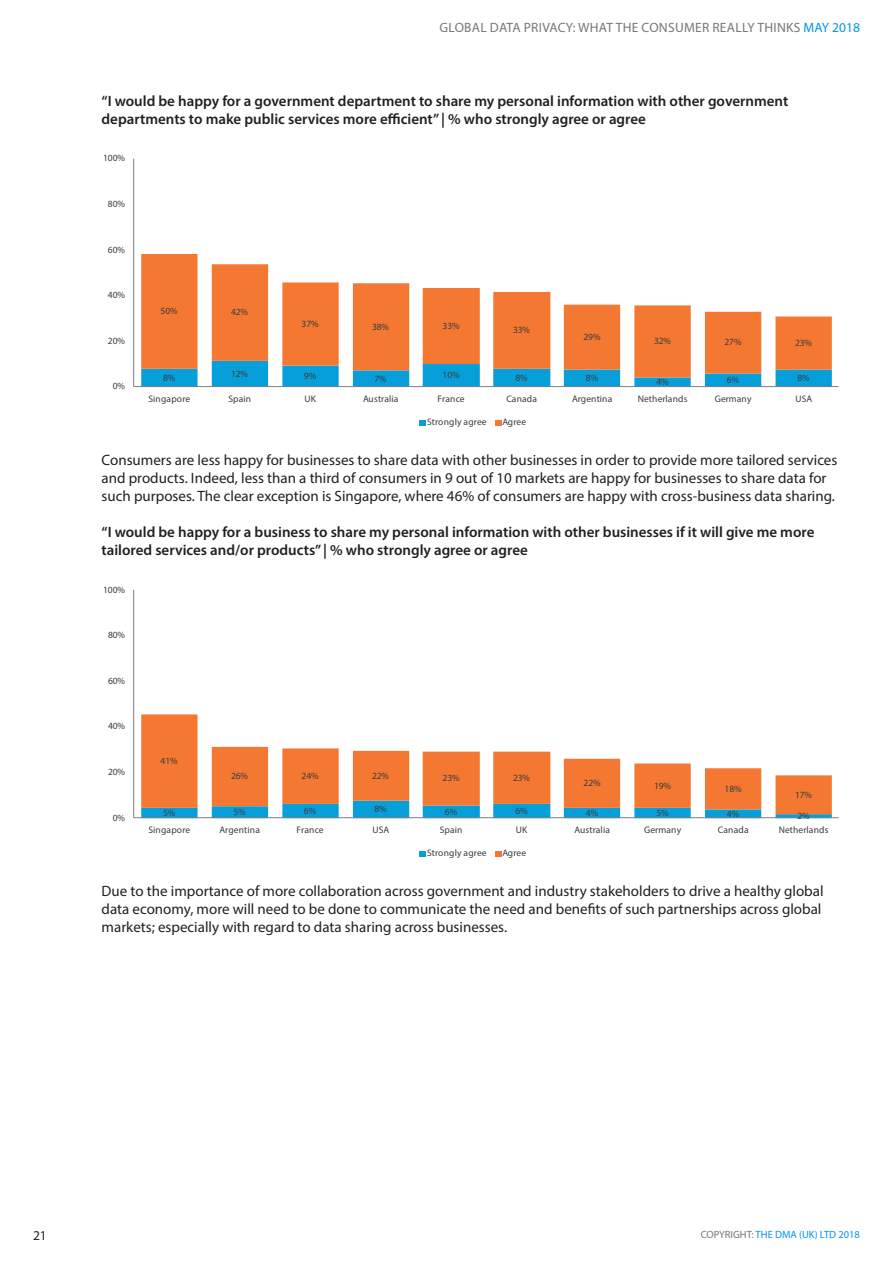
<style>
.page{position:relative;width:893px;height:1263px;background:#fff}
.page>*{position:absolute;margin:0;border:0;box-sizing:border-box;transform-origin:0 0}
.t1{font:15px/18px "Myriad Pro";color:#231f20}
.t2{font:600 15px/18px "Myriad Pro";color:#231f20}
.t3{font:13.5px "Myriad Pro";letter-spacing:.02em;color:#757779}
.t4{font:13.5px "Myriad Pro";color:#231f20}
.t5{font:10.5px "Myriad Pro";color:#0094f1}
.t6{font:9.45px "Myriad Pro";letter-spacing:.005em;color:#383c3e}
.s1{color:#0094f1}
.s2{color:#757779}
</style>
<div class="page">
<svg style="left:141px;top:377px;width:691px;height:9px"></svg>
<svg style="left:141px;top:254px;width:691px;height:123px;fill:#f47832"></svg>
<hr style="left:133px;top:159px;width:1px;height:228px;background:#7c8081">
<hr style="left:134px;top:386px;width:705px;height:1px;background:#7c8081">
<svg style="left:420px;top:420px;width:6px;height:6px"></svg>
<svg style="left:495px;top:420px;width:6px;height:6px"></svg>
<svg style="left:141px;top:814px;width:691px;height:3px"></svg>
<svg style="left:141px;top:714px;width:691px;height:100px"></svg>
<hr style="left:133px;top:590px;width:1px;height:228px;background:#7c8081">
<hr style="left:134px;top:817px;width:705px;height:1px;background:#7c8081">
<svg style="left:420px;top:851px;width:6px;height:6px"></svg>
<svg style="left:495px;top:851px;width:6px;height:6px"></svg>
<p class="t3" style="left:440px;top:20px;width:422px">GLOBAL DATA PRIVACY: WHAT THE CONSUMER REALLY THINKS <span class="s1">MAY 2018</span></p>
<p class="t2" style="left:102px;top:92px;width:688px">“I would be happy for a government department to share my personal information with other government departments to make public services more efficient” | % who strongly agree or agree</p>
<p class="t6" style="left:103px;top:152px;width:23px">100%</p>
<p class="t6" style="left:108px;top:198px;width:19px">80%</p>
<p class="t6" style="left:108px;top:244px;width:19px">60%</p>
<p class="t6" style="left:108px;top:289px;width:19px">40%</p>
<p class="t6" style="left:108px;top:335px;width:19px">20%</p>
<p class="t6" style="left:113px;top:380px;width:14px">0%</p>
<p class="t6" style="left:161px;top:305px;width:19px">50%</p>
<p class="t6" style="left:231px;top:306px;width:19px">42%</p>
<p class="t6" style="left:302px;top:318px;width:19px">37%</p>
<p class="t6" style="left:372px;top:321px;width:19px">38%</p>
<p class="t6" style="left:443px;top:320px;width:19px">33%</p>
<p class="t6" style="left:513px;top:324px;width:19px">33%</p>
<p class="t6" style="left:584px;top:331px;width:19px">29%</p>
<p class="t6" style="left:163px;top:372px;width:14px">8%</p>
<p class="t6" style="left:231px;top:368px;width:19px">12%</p>
<p class="t6" style="left:304px;top:370px;width:14px">9%</p>
<p class="t6" style="left:374px;top:373px;width:14px">7%</p>
<p class="t6" style="left:443px;top:369px;width:19px">10%</p>
<p class="t6" style="left:515px;top:372px;width:14px">8%</p>
<p class="t6" style="left:586px;top:372px;width:14px">8%</p>
<p class="t6" style="left:654px;top:335px;width:19px">32%</p>
<p class="t6" style="left:724px;top:336px;width:19px">27%</p>
<p class="t6" style="left:795px;top:337px;width:19px">23%</p>
<p class="t6" style="left:656px;top:376px;width:14px">4%</p>
<p class="t6" style="left:727px;top:374px;width:14px">6%</p>
<p class="t6" style="left:797px;top:372px;width:14px">8%</p>
<p class="t6" style="left:148px;top:393px;width:44px">Singapore</p>
<p class="t6" style="left:228px;top:393px;width:24px">Spain</p>
<p class="t6" style="left:304px;top:393px;width:13px">UK</p>
<p class="t6" style="left:363px;top:393px;width:37px">Australia</p>
<p class="t6" style="left:437px;top:393px;width:28px">France</p>
<p class="t6" style="left:506px;top:393px;width:32px">Canada</p>
<p class="t6" style="left:572px;top:393px;width:42px">Argentina</p>
<p class="t6" style="left:638px;top:393px;width:51px">Netherlands</p>
<p class="t6" style="left:715px;top:393px;width:38px">Germany</p>
<p class="t6" style="left:795px;top:393px;width:18px">USA</p>
<p class="t6" style="left:427px;top:416px;width:61px">Strongly agree</p>
<p class="t6" style="left:502px;top:416px;width:25px">Agree</p>
<p class="t1" style="left:102px;top:451px;width:737px">Consumers are less happy for businesses to share data with other businesses in order to provide more tailored services and products. Indeed, less than a third of consumers in 9 out of 10 markets are happy for businesses to share data for such purposes. The clear exception is Singapore, where 46% of consumers are happy with cross-business data sharing.</p>
<p class="t2" style="left:102px;top:523px;width:714px">“I would be happy for a business to share my personal information with other businesses if it will give me more tailored services and/or products” | % who strongly agree or agree</p>
<p class="t6" style="left:103px;top:583px;width:23px">100%</p>
<p class="t6" style="left:108px;top:629px;width:19px">80%</p>
<p class="t6" style="left:108px;top:675px;width:19px">60%</p>
<p class="t6" style="left:108px;top:720px;width:19px">40%</p>
<p class="t6" style="left:108px;top:766px;width:19px">20%</p>
<p class="t6" style="left:113px;top:812px;width:14px">0%</p>
<p class="t6" style="left:161px;top:755px;width:19px">41%</p>
<p class="t6" style="left:231px;top:770px;width:19px">26%</p>
<p class="t6" style="left:302px;top:770px;width:19px">24%</p>
<p class="t6" style="left:372px;top:770px;width:19px">22%</p>
<p class="t6" style="left:443px;top:772px;width:19px">23%</p>
<p class="t6" style="left:513px;top:772px;width:19px">23%</p>
<p class="t6" style="left:584px;top:777px;width:19px">22%</p>
<p class="t6" style="left:654px;top:780px;width:19px">19%</p>
<p class="t6" style="left:724px;top:783px;width:19px">18%</p>
<p class="t6" style="left:795px;top:788px;width:19px">17%</p>
<p class="t6" style="left:163px;top:807px;width:14px">5%</p>
<p class="t6" style="left:233px;top:806px;width:14px">5%</p>
<p class="t6" style="left:304px;top:805px;width:14px">6%</p>
<p class="t6" style="left:374px;top:803px;width:14px">8%</p>
<p class="t6" style="left:445px;top:805px;width:14px">6%</p>
<p class="t6" style="left:515px;top:805px;width:14px">6%</p>
<p class="t6" style="left:586px;top:807px;width:14px">4%</p>
<p class="t6" style="left:656px;top:807px;width:14px">5%</p>
<p class="t6" style="left:727px;top:808px;width:14px">4%</p>
<p class="t6" style="left:797px;top:810px;width:14px">2%</p>
<p class="t6" style="left:148px;top:824px;width:44px">Singapore</p>
<p class="t6" style="left:220px;top:824px;width:42px">Argentina</p>
<p class="t6" style="left:296px;top:824px;width:28px">France</p>
<p class="t6" style="left:373px;top:824px;width:18px">USA</p>
<p class="t6" style="left:440px;top:824px;width:24px">Spain</p>
<p class="t6" style="left:516px;top:824px;width:13px">UK</p>
<p class="t6" style="left:574px;top:824px;width:37px">Australia</p>
<p class="t6" style="left:644px;top:824px;width:38px">Germany</p>
<p class="t6" style="left:718px;top:824px;width:32px">Canada</p>
<p class="t6" style="left:779px;top:824px;width:51px">Netherlands</p>
<p class="t6" style="left:427px;top:847px;width:61px">Strongly agree</p>
<p class="t6" style="left:502px;top:847px;width:25px">Agree</p>
<p class="t1" style="left:102px;top:882px;width:723px">Due to the importance of more collaboration across government and industry stakeholders to drive a healthy global data economy, more will need to be done to communicate the need and benefits of such partnerships across global markets; especially with regard to data sharing across businesses.</p>
<p class="t4" style="left:33px;top:1227px;width:15px">21</p>
<p class="t5" style="left:701px;top:1228px;width:161px"><span class="s2">COPYRIGHT:</span> THE DMA (UK) LTD 2018</p>
</div>
